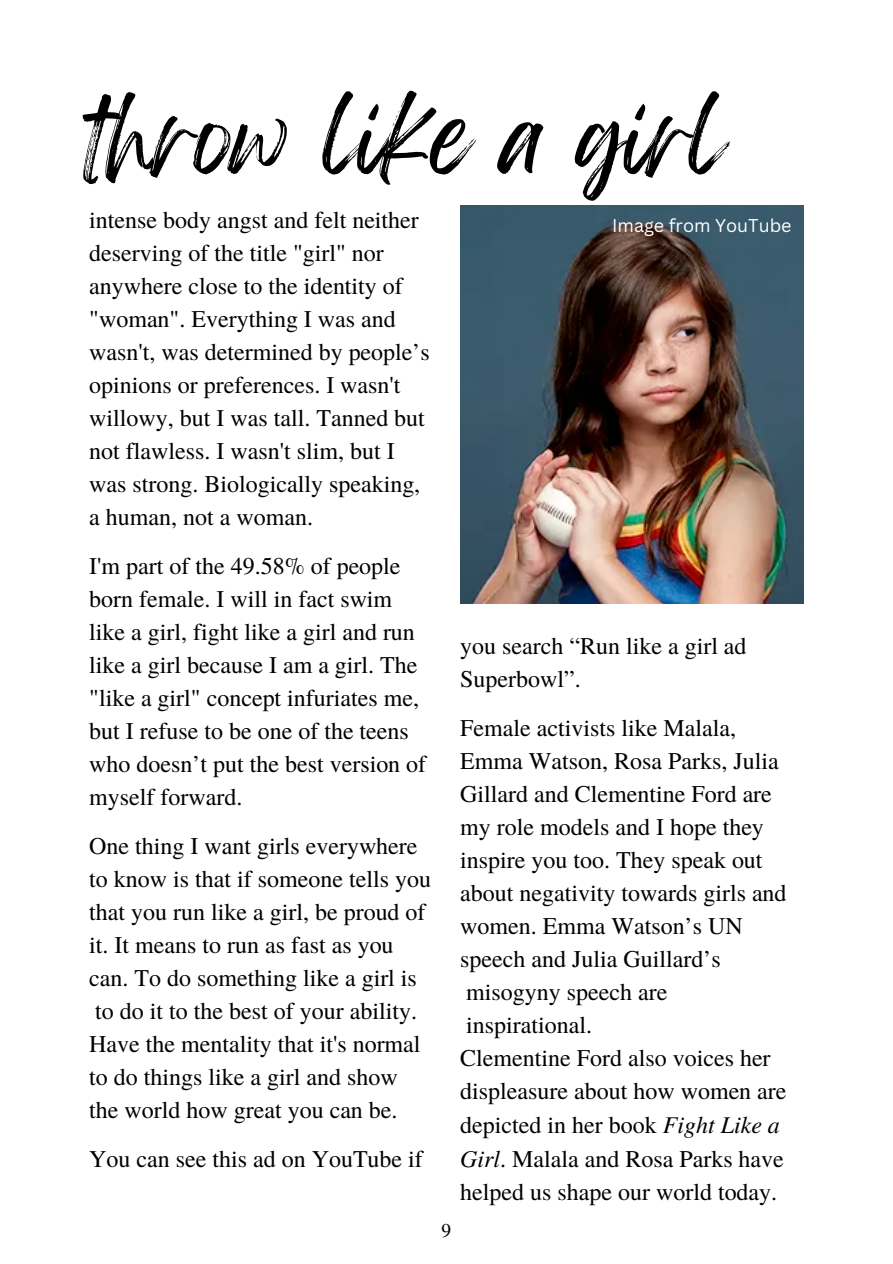
<style>
.page{position:relative;width:893px;height:1264px;background:#fff}
.page>*{position:absolute;margin:0;border:0;box-sizing:border-box;transform-origin:0 0}
.t1{font:86.85px "Feeling Passionate";color:#000}
.t2{font:24px/33px "Te X Gyre Termes";color:#000}
.t3{font:19.5px "Te X Gyre Termes";color:#000}
.t4{font:18px "Canva Sans";color:#fff}
.s1{font-style:italic}
</style>
<div class="page">
<img style="left:460px;top:205px;width:343px;height:398px">
<h1 class="t1" style="left:89px;top:67px;width:638px">throw like a girl</h1>
<p class="t2" style="left:89px;top:202px;width:342px">intense body angst and felt neither deserving of the title "girl" nor anywhere close to the identity of "woman". Everything I was and wasn't, was determined by people’s opinions or preferences. I wasn't willowy, but I was tall. Tanned but not flawless. I wasn't slim, but I was strong. Biologically speaking, a human, not a woman.</p>
<p class="t2" style="left:89px;top:548px;width:338px">I'm part of the 49.58% of people born female. I will in fact swim like a girl, fight like a girl and run like a girl because I am a girl. The "like a girl" concept infuriates me, but I refuse to be one of the teens who doesn’t put the best version of myself forward.</p>
<p class="t2" style="left:89px;top:828px;width:343px">One thing I want girls everywhere to know is that if someone tells you that you run like a girl, be proud of it. It means to run as fast as you can. To do something like a girl is to do it to the best of your ability.<br>Have the mentality that it's normal to do things like a girl and show the world how great you can be.</p>
<p class="t2" style="left:89px;top:1140px;width:335px">You can see this ad on YouTube if</p>
<p class="t4" style="left:612px;top:213px;width:181px">Image from YouTube</p>
<p class="t2" style="left:460px;top:628px;width:288px">you search “Run like a girl ad<br>Superbowl”.</p>
<p class="t2" style="left:460px;top:710px;width:328px">Female activists like Malala,<br>Emma Watson, Rosa Parks, Julia<br>Gillard and Clementine Ford are my role models and I hope they inspire you too. They speak out about negativity towards girls and women. Emma Watson’s UN speech and Julia Guillard’s misogyny speech are inspirational.<br>Clementine Ford also voices her displeasure about how women are depicted in her book <span class="s1">Fight Like a<br>Girl</span>. Malala and Rosa Parks have helped us shape our world today.</p>
<p class="t3" style="left:441px;top:1215px;width:11px">9</p>
</div>
